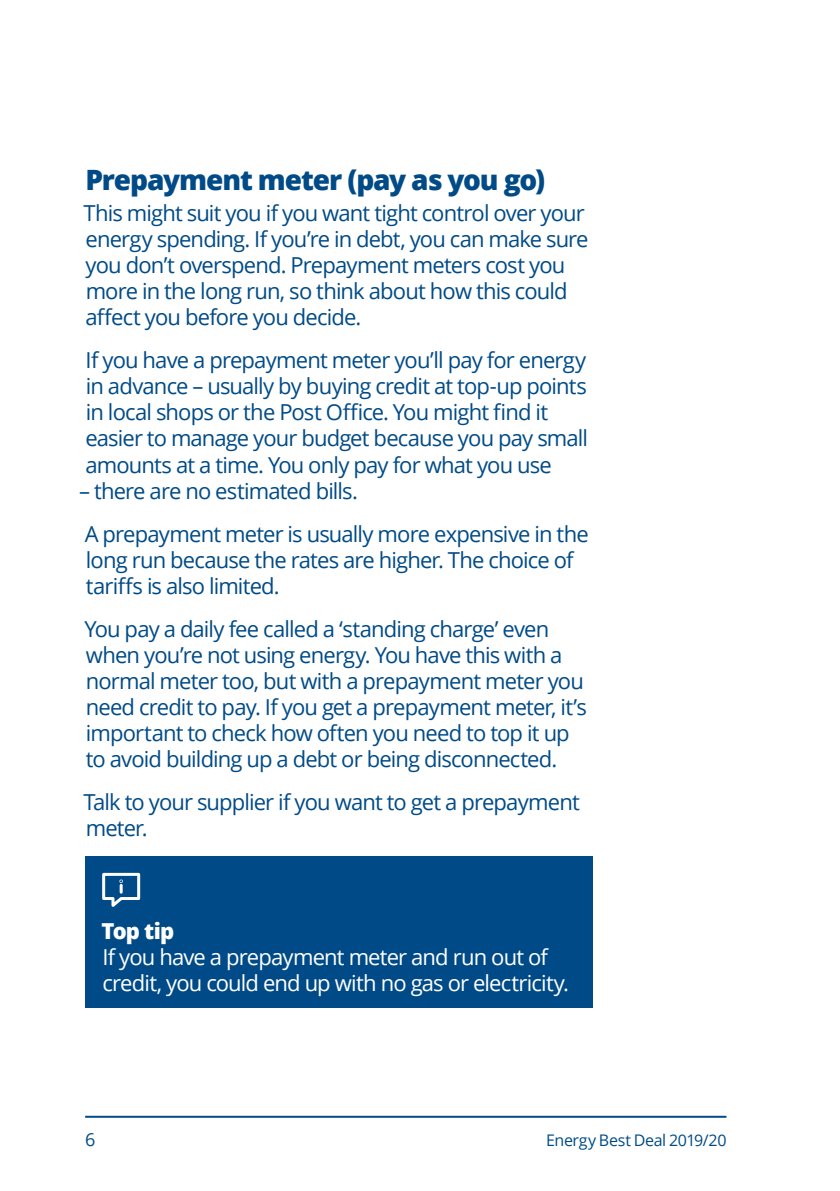
<style>
.page{position:relative;width:840px;height:1191px;background:#fff}
.page>*{position:absolute;margin:0;border:0;box-sizing:border-box;transform-origin:0 0}
.t1{font:800 28px "Open Sans";letter-spacing:-.04em;color:#004b87}
.t2{font:22px/26px "Open Sans";letter-spacing:-.04em;color:#004b87}
.t3{font:22px/26px "Open Sans";letter-spacing:-.04em;color:#fff}
.t4{font:800 22px "Open Sans";letter-spacing:-.035em;color:#fff}
.t5{font:18px "Open Sans";color:#004b87}
.t6{font:16px "Open Sans";letter-spacing:-.025em;color:#004b87}
</style>
<div class="page">
<div style="left:85px;top:856px;width:507px;height:151px;background:#004b87"></div>
<svg style="left:102px;top:872px;width:39px;height:35px"></svg>
<hr style="left:85px;top:1115px;width:641px;height:2px;background:#004b87">
<p class="t1" style="left:85px;top:158px;width:461px">Prepayment meter (pay as you go)</p>
<p class="t2" style="left:83px;top:200px;width:506px">This might suit you if you want tight control over your energy spending. If you’re in debt, you can make sure you don’t overspend. Prepayment meters cost you more in the long run, so think about how this could affect you before you decide.</p>
<p class="t2" style="left:85px;top:347px;width:504px">If you have a prepayment meter you’ll pay for energy in advance – usually by buying credit at top-up points in local shops or the Post Office. You might find it easier to manage your budget because you pay small amounts at a time. You only pay for what you use</p>
<p class="t2" style="left:79px;top:468px;width:511px;line-height:43px">– there are no estimated bills.<br>A prepayment meter is usually more expensive in the</p>
<p class="t2" style="left:86px;top:546px;width:489px">long run because the rates are higher. The choice of tariffs is also limited.</p>
<p class="t2" style="left:84px;top:615px;width:503px">You pay a daily fee called a ‘standing charge’ even when you’re not using energy. You have this with a normal meter too, but with a prepayment meter you need credit to pay. If you get a prepayment meter, it’s important to check how often you need to top it up to avoid building up a debt or being disconnected.</p>
<p class="t2" style="left:83px;top:788px;width:497px">Talk to your supplier if you want to get a prepayment meter.</p>
<p class="t4" style="left:101px;top:914px;width:74px">Top tip</p>
<p class="t3" style="left:102px;top:943px;width:468px">If you have a prepayment meter and run out of credit, you could end up with no gas or electricity.</p>
<p class="t5" style="left:85px;top:1127px;width:12px">6</p>
<p class="t6" style="left:546px;top:1129px;width:182px">Energy Best Deal 2019/20</p>
</div>
